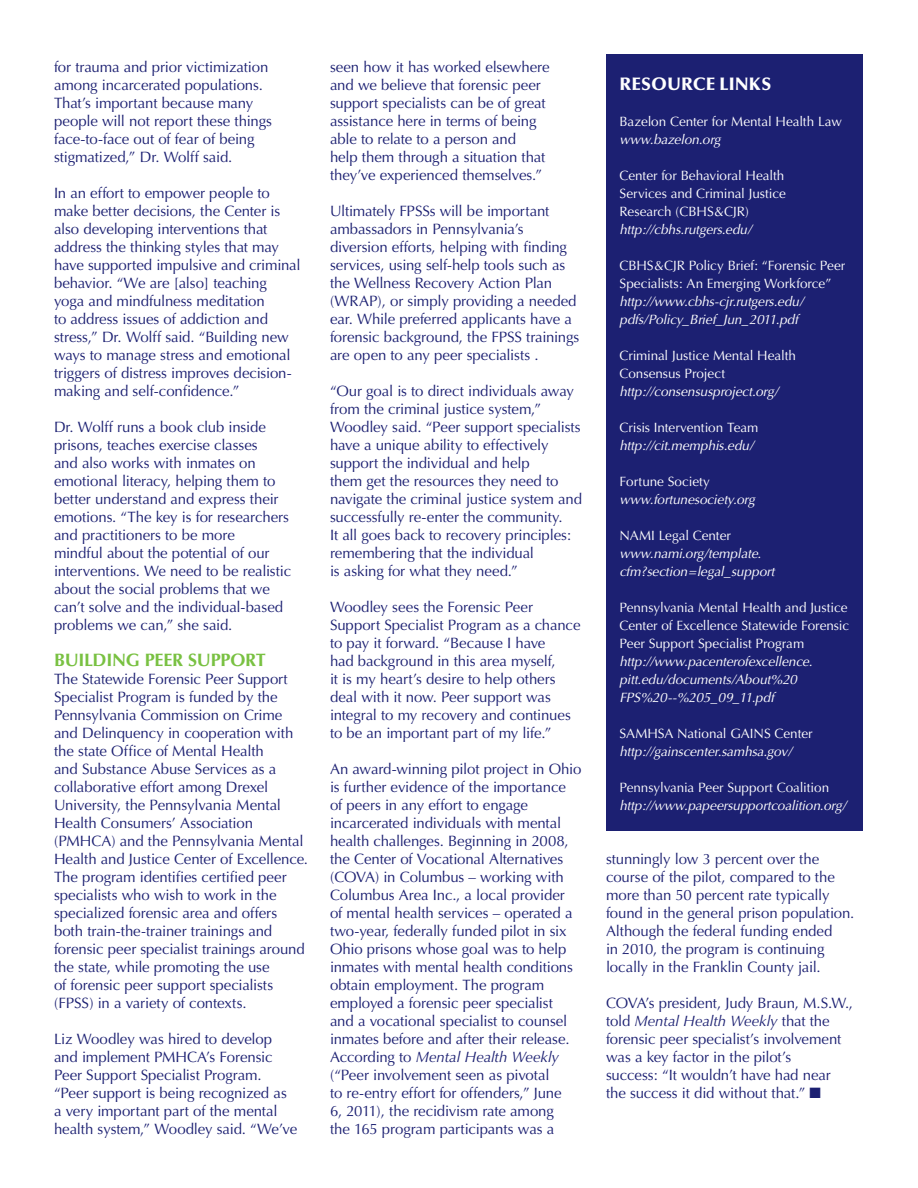
<style>
.page{position:relative;width:918px;height:1188px;background:#fff}
.page>*{position:absolute;margin:0;border:0;box-sizing:border-box;transform-origin:0 0}
.Body{font:700 18px "Optima";letter-spacing:-.015em;color:#79c142}
.Sidebar-resources{font:900 18px "Optima";letter-spacing:.01em;color:#fff}
.Body-2{font:15px/18px "Optima";letter-spacing:-.01em;color:#1c2072}
.Sidebar-resources-2{font:italic 13.5px/18px "Optima";letter-spacing:-.005em;color:#fff}
.Sidebar-resources-3{font:13.5px/18px "Optima";letter-spacing:-.005em;color:#fff}
.s1{font-style:italic}
.s2{font-style:normal}
</style>
<div class="page">
<div style="left:607px;top:55px;width:256px;height:776px;background:#1c2072"></div>
<p class="Body-2" style="left:54px;top:58px;width:220px">for trauma and prior victimization among incarcerated populations.<br>That’s important because many people will not report these things face-to-face out of fear of being stigmatized,” Dr. Wolff said.</p>
<p class="Body-2" style="left:54px;top:184px;width:248px">In an effort to empower people to make better decisions, the Center is also developing interventions that address the thinking styles that may have supported impulsive and criminal behavior. “We are [also] teaching yoga and mindfulness meditation<br>to address issues of addiction and stress,” Dr. Wolff said. “Building new ways to manage stress and emotional triggers of distress improves decision&shy;making and self-confidence.”</p>
<p class="Body-2" style="left:54px;top:418px;width:239px">Dr. Wolff runs a book club inside prisons, teaches exercise classes<br>and also works with inmates on emotional literacy, helping them to better understand and express their emotions. “The key is for researchers and practitioners to be more<br>mindful about the potential of our interventions. We need to be realistic about the social problems that we can’t solve and the individual-based problems we can,” she said.</p>
<p class="Body" style="left:54px;top:649px;width:213px">BUILDING PEER SUPPORT</p>
<p class="Body-2" style="left:54px;top:670px;width:256px">The Statewide Forensic Peer Support Specialist Program is funded by the Pennsylvania Commission on Crime and Delinquency in cooperation with the state Office of Mental Health<br>and Substance Abuse Services as a collaborative effort among Drexel University, the Pennsylvania Mental Health Consumers’ Association (PMHCA) and the Pennsylvania Mental Health and Justice Center of Excellence.<br>The program identifies certified peer specialists who wish to work in the specialized forensic area and offers both train-the-trainer trainings and forensic peer specialist trainings around the state, while promoting the use<br>of forensic peer support specialists (FPSS) in a variety of contexts.</p>
<p class="Body-2" style="left:54px;top:1030px;width:245px">Liz Woodley was hired to develop and implement PMHCA’s Forensic Peer Support Specialist Program. “Peer support is being recognized as a very important part of the mental health system,” Woodley said. “We’ve</p>
<p class="Body-2" style="left:330px;top:58px;width:221px">seen how it has worked elsewhere and we believe that forensic peer support specialists can be of great assistance here in terms of being able to relate to a person and<br>help them through a situation that they’ve experienced themselves.”</p>
<p class="Body-2" style="left:330px;top:202px;width:251px">Ultimately FPSSs will be important ambassadors in Pennsylvania’s diversion efforts, helping with finding services, using self-help tools such as the Wellness Recovery Action Plan (WRAP), or simply providing a needed ear. While preferred applicants have a forensic background, the FPSS trainings are open to any peer specialists .</p>
<p class="Body-2" style="left:330px;top:382px;width:254px">“Our goal is to direct individuals away from the criminal justice system,” Woodley said. “Peer support specialists have a unique ability to effectively support the individual and help<br>them get the resources they need to navigate the criminal justice system and successfully re-enter the community.<br>It all goes back to recovery principles: remembering that the individual<br>is asking for what they need.”</p>
<p class="Body-2" style="left:330px;top:598px;width:252px">Woodley sees the Forensic Peer Support Specialist Program as a chance to pay it forward. “Because I have<br>had background in this area myself,<br>it is my heart’s desire to help others deal with it now. Peer support was integral to my recovery and continues to be an important part of my life.”</p>
<p class="Body-2" style="left:330px;top:760px;width:253px">An award-winning pilot project in Ohio is further evidence of the importance of peers in any effort to engage incarcerated individuals with mental health challenges. Beginning in 2008, the Center of Vocational Alternatives (COVA) in Columbus – working with Columbus Area Inc., a local provider<br>of mental health services – operated a two-year, federally funded pilot in six Ohio prisons whose goal was to help inmates with mental health conditions obtain employment. The program employed a forensic peer specialist<br>and a vocational specialist to counsel inmates before and after their release.<br>According to <span class="s1">Mental Health Weekly </span>(“Peer involvement seen as pivotal<br>to re-entry effort for offenders,” June<br>6, 2011), the recidivism rate among<br>the 165 program participants was a</p>
<p class="Sidebar-resources" style="left:620px;top:73px;width:153px">RESOURCE LINKS</p>
<p class="Sidebar-resources-3" style="left:620px;top:113px;width:224px">Bazelon Center for Mental Health Law</p>
<p class="Sidebar-resources-2" style="left:620px;top:131px;width:103px">www.bazelon.org</p>
<p class="Sidebar-resources-3" style="left:620px;top:167px;width:168px;text-align:justify">Center for Behavioral Health Services and Criminal Justice Research (CBHS&amp;CJR)</p>
<p class="Sidebar-resources-2" style="left:620px;top:221px;width:134px">http://cbhs.rutgers.edu/</p>
<p class="Sidebar-resources-3" style="left:620px;top:257px;width:227px">CBHS&amp;CJR Policy Brief: “Forensic Peer<br>Specialists: An Emerging Workforce”</p>
<p class="Sidebar-resources-2" style="left:620px;top:293px;width:185px">http://www.cbhs-cjr.rutgers.edu/ pdfs/Policy_Brief_Jun_2011.pdf</p>
<p class="Sidebar-resources-3" style="left:620px;top:347px;width:178px">Criminal Justice Mental Health<br>Consensus Project</p>
<p class="Sidebar-resources-2" style="left:620px;top:383px;width:160px">http://consensusproject.org/</p>
<p class="Sidebar-resources-2" style="left:620px;top:419px;width:140px"><span class="s2">Crisis Intervention Team </span>http://cit.memphis.edu/</p>
<p class="Sidebar-resources-3" style="left:620px;top:473px;width:92px">Fortune Society</p>
<p class="Sidebar-resources-2" style="left:620px;top:491px;width:137px">www.fortunesociety.org</p>
<p class="Sidebar-resources-3" style="left:620px;top:527px;width:113px">NAMI Legal Center</p>
<p class="Sidebar-resources-2" style="left:620px;top:545px;width:157px">www.nami.org/template. cfm?section=legal_support</p>
<p class="Sidebar-resources-3" style="left:620px;top:599px;width:231px">Pennsylvania Mental Health and Justice<br>Center of Excellence Statewide Forensic<br>Peer Support Specialist Program</p>
<p class="Sidebar-resources-2" style="left:620px;top:653px;width:195px">http://www.pacenterofexcellence. pitt.edu/documents/About%20<br>FPS%20--%205_09_11.pdf</p>
<p class="Sidebar-resources-3" style="left:620px;top:725px;width:195px">SAMHSA National GAINS Center</p>
<p class="Sidebar-resources-2" style="left:620px;top:743px;width:174px">http://gainscenter.samhsa.gov/</p>
<p class="Sidebar-resources-3" style="left:620px;top:779px;width:211px">Pennsylvania Peer Support Coalition</p>
<p class="Sidebar-resources-2" style="left:620px;top:797px;width:228px">http://www.papeersupportcoalition.org/</p>
<p class="Body-2" style="left:606px;top:850px;width:250px">stunningly low 3 percent over the course of the pilot, compared to the more than 50 percent rate typically found in the general prison population.<br>Although the federal funding ended<br>in 2010, the program is continuing locally in the Franklin County jail.</p>
<p class="Body-2" style="left:606px;top:994px;width:249px">COVA’s president, Judy Braun, M.S.W., told <span class="s1">Mental Health Weekly</span> that the forensic peer specialist’s involvement was a key factor in the pilot’s<br>success: “It wouldn’t have had near the success it did without that.” ■</p>
</div>
